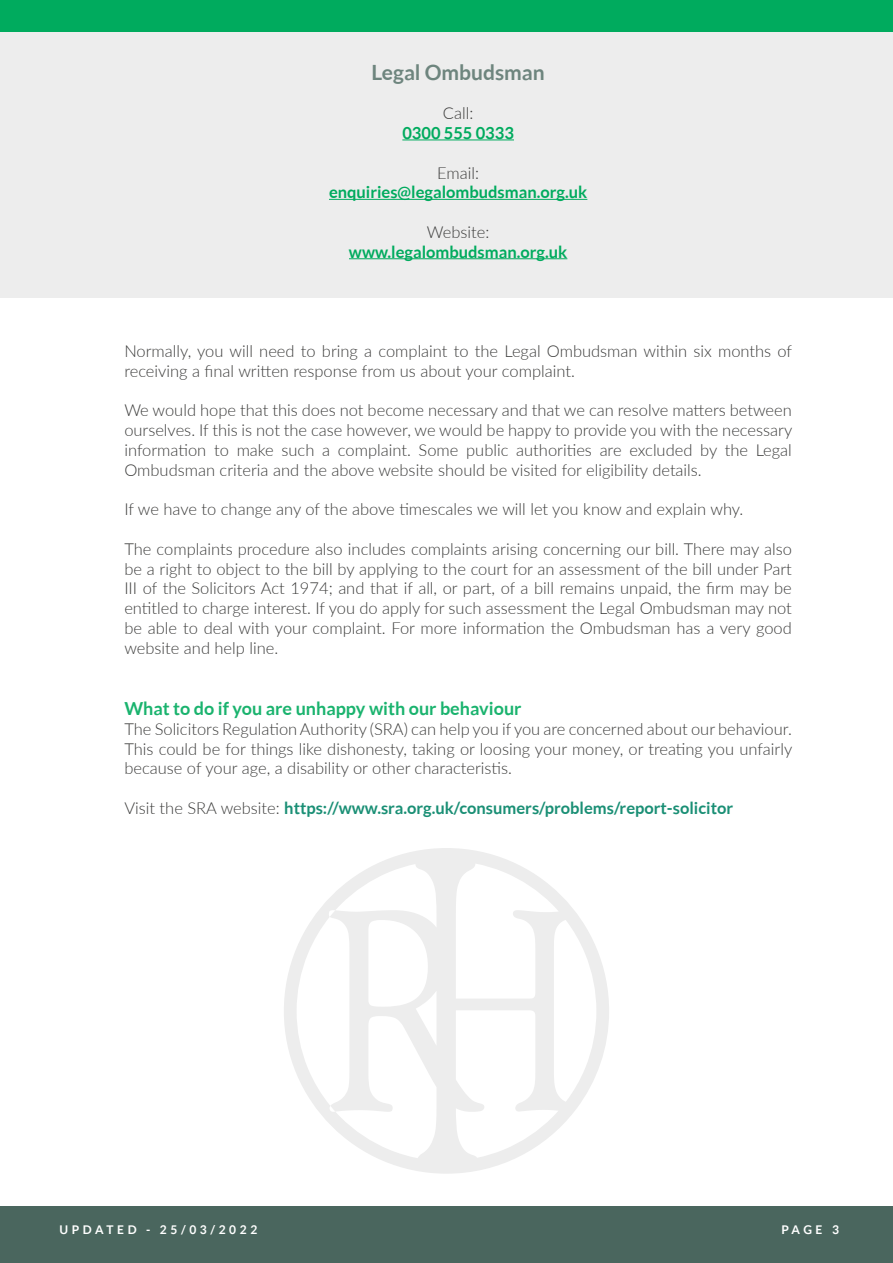
<style>
.page{position:relative;width:893px;height:1263px;background:#fff}
.page>*{position:absolute;margin:0;border:0;box-sizing:border-box;transform-origin:0 0}
.t1{font:700 21px "Lato";color:#6e857e}
.t2{font:700 18px "Lato";color:#1ab36e}
.t3{font:300 16.5px/19.8px "Lato";color:#3c3c3b;text-align:justify}
.t4{font:700 16.5px "Lato";color:#1a8f75}
.t5{font:700 16.5px "Lato";color:#00ab5e}
.t6{font:700 12px "Lato";letter-spacing:.3em;color:#fff}
.s1{font-weight:300;color:#3c3c3b}
</style>
<div class="page">
<div style="left:0;top:0;width:893px;height:32px;background:#00ab5e"></div>
<div style="left:0;top:1205px;width:893px;height:58px;background:#4a665e"></div>
<svg style="left:284px;top:848px;width:325px;height:326px"></svg>
<div style="left:0;top:32px;width:893px;height:266px;background:#ededed"></div>
<hr style="left:402px;top:140px;width:112px;height:1px;background:#00ab5e">
<hr style="left:329px;top:199px;width:258px;height:1px;background:#00ab5e">
<hr style="left:349px;top:258px;width:218px;height:1px;background:#00ab5e">
<p class="t1" style="left:371px;top:60px;width:175px">Legal Ombudsman</p>
<p class="t3" style="left:443px;top:103px;width:32px">Call:</p>
<p class="t5" style="left:402px;top:123px;width:113px">0300 555 0333</p>
<p class="t3" style="left:437px;top:162px;width:43px">Email:</p>
<p class="t5" style="left:329px;top:183px;width:260px">enquiries@legalombudsman.org.uk</p>
<p class="t3" style="left:427px;top:222px;width:64px">Website:</p>
<p class="t5" style="left:349px;top:242px;width:220px">www.legalombudsman.org.uk</p>
<p class="t3" style="left:124px;top:340px;width:669px">Normally, you will need to bring a complaint to the Legal Ombudsman within six months of receiving a final written response from us about your complaint.</p>
<p class="t3" style="left:124px;top:400px;width:669px">We would hope that this does not become necessary and that we can resolve matters between ourselves. If this is not the case however, we would be happy to provide you with the necessary information to make such a complaint. Some public authorities are excluded by the Legal Ombudsman criteria and the above website should be visited for eligibility details.</p>
<p class="t3" style="left:124px;top:499px;width:621px">If we have to change any of the above timescales we will let you know and explain why.</p>
<p class="t3" style="left:124px;top:538px;width:669px">The complaints procedure also includes complaints arising concerning our bill. There may also be a right to object to the bill by applying to the court for an assessment of the bill under Part III of the Solicitors Act 1974; and that if all, or part, of a bill remains unpaid, the firm may be entitled to charge interest. If you do apply for such assessment the Legal Ombudsman may not be able to deal with your complaint. For more information the Ombudsman has a very good website and help line.</p>
<p class="t2" style="left:124px;top:698px;width:399px">What to do if you are unhappy with our behaviour</p>
<p class="t3" style="left:124px;top:718px;width:669px">The Solicitors Regulation Authority (SRA) can help you if you are concerned about our behaviour.<br>This could be for things like dishonesty, taking or loosing your money, or treating you unfairly because of your age, a disability or other characteristis.</p>
<p class="t4" style="left:124px;top:798px;width:610px"><span class="s1">Visit the SRA website:</span> https://www.sra.org.uk/consumers/problems/report-solicitor</p>
<p class="t6" style="left:60px;top:1223px;width:199px">UPDATED - 25/03/2022</p>
<p class="t6" style="left:781px;top:1223px;width:59px">PAGE 3</p>
</div>
